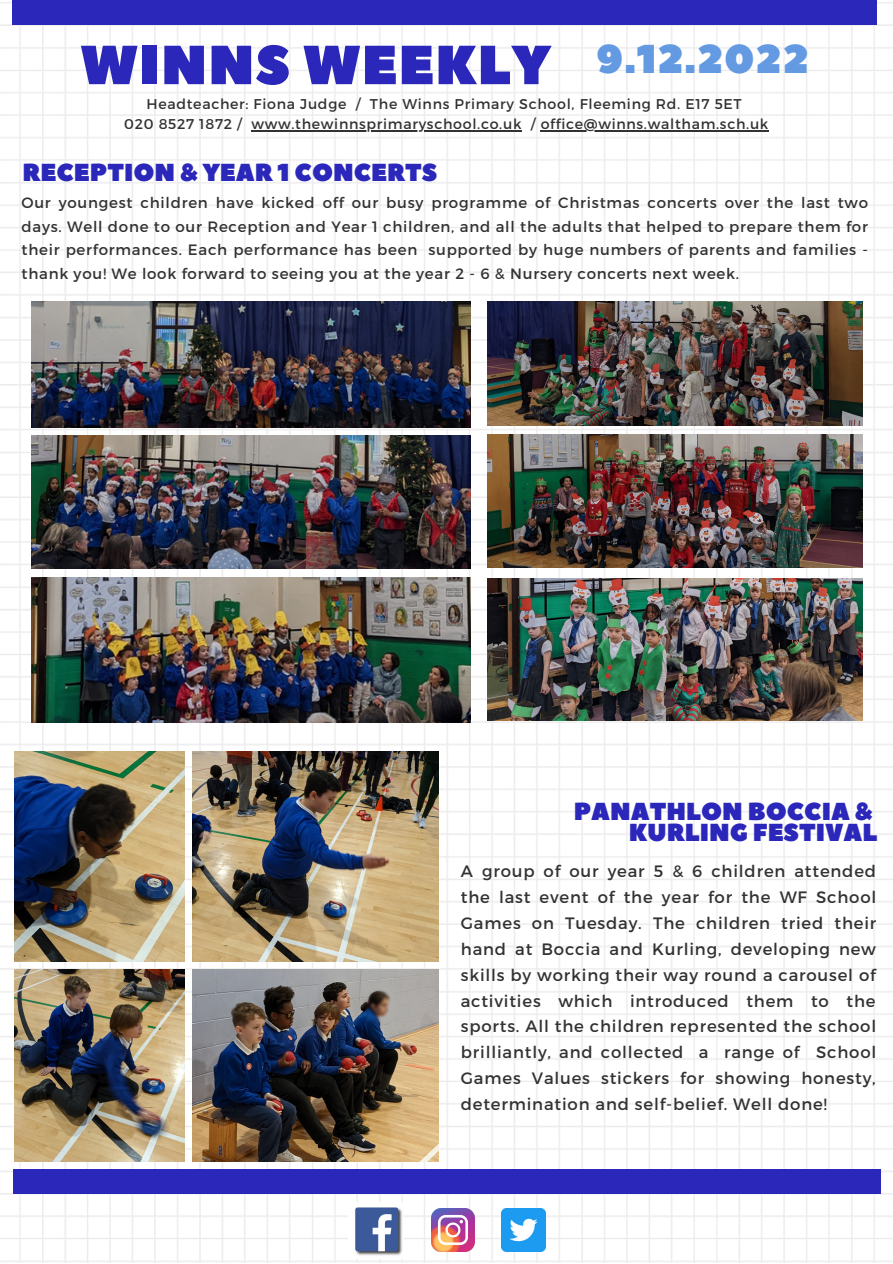
<style>
.page{position:relative;width:893px;height:1264px;background:#fff}
.page>*{position:absolute;margin:0;border:0;box-sizing:border-box;transform-origin:0 0}
.t1{font:54.9px "Peace Sans";letter-spacing:.02em;color:#2a27ba}
.t2{font:24.6px/21.3px "Peace Sans";color:#2a27ba;text-align:right}
.t3{font:16.5px/25.8px "Montserrat";letter-spacing:.05em;color:#323232;text-align:justify}
.t4{font:15px/23.5px "Montserrat";letter-spacing:.05em;color:#323232;text-align:justify}
.t5{font:14.1px/20.2px "Montserrat";letter-spacing:.05em;color:#323232;text-align:center}
</style>
<div class="page">
<img style="left:0;top:2px;width:892px;height:1260px">
<div style="left:12px;top:0;width:865px;height:25px;background:#2a27ba"></div>
<img style="left:348px;top:1202px;width:55px;height:55px">
<img style="left:431px;top:1208px;width:43px;height:43px">
<img style="left:502px;top:1208px;width:43px;height:43px">
<div style="left:13px;top:1169px;width:867px;height:24px;background:#2a27ba"></div>
<hr style="left:251px;top:130px;width:271px;height:1px;background:#323232">
<hr style="left:540px;top:130px;width:229px;height:1px;background:#323232">
<img style="left:32px;top:301px;width:438px;height:126px">
<img style="left:32px;top:436px;width:438px;height:132px">
<img style="left:32px;top:577px;width:438px;height:145px">
<img style="left:487px;top:301px;width:375px;height:124px">
<img style="left:487px;top:434px;width:375px;height:133px">
<img style="left:487px;top:578px;width:375px;height:142px">
<img style="left:193px;top:969px;width:245px;height:192px">
<img style="left:14px;top:969px;width:171px;height:192px">
<img style="left:14px;top:751px;width:171px;height:210px">
<img style="left:193px;top:751px;width:245px;height:210px">
<h1 class="t1" style="left:80px;top:29px;width:730px">WINNS WEEKLY <sup>9.12.2022</sup></h1>
<p class="t5" style="left:124px;top:93px;width:645px">Headteacher: Fiona Judge / The Winns Primary School, Fleeming Rd. E17 5ET<br>020 8527 1872 / www.thewinnsprimaryschool.co.uk / office@winns.waltham.sch.uk</p>
<h2 class="t2" style="left:23px;top:163px;width:416px">RECEPTION &amp; YEAR 1 CONCERTS</h2>
<p class="t4" style="left:22px;top:190px;width:848px">Our youngest children have kicked off our busy programme of Christmas concerts over the last two days. Well done to our Reception and Year 1 children, and all the adults that helped to prepare them for their performances. Each performance has been supported by huge numbers of parents and families - thank you! We look forward to seeing you at the year 2 - 6 &amp; Nursery concerts next week.</p>
<h2 class="t2" style="left:573px;top:801px;width:305px">PANATHLON BOCCIA &amp;<br>KURLING FESTIVAL</h2>
<p class="t3" style="left:461px;top:857px;width:417px">A group of our year 5 &amp; 6 children attended the last event of the year for the WF School Games on Tuesday. The children tried their hand at Boccia and Kurling, developing new skills by working their way round a carousel of activities which introduced them to the sports. All the children represented the school brilliantly, and collected a range of School Games Values stickers for showing honesty, determination and self-belief. Well done!</p>
</div>
